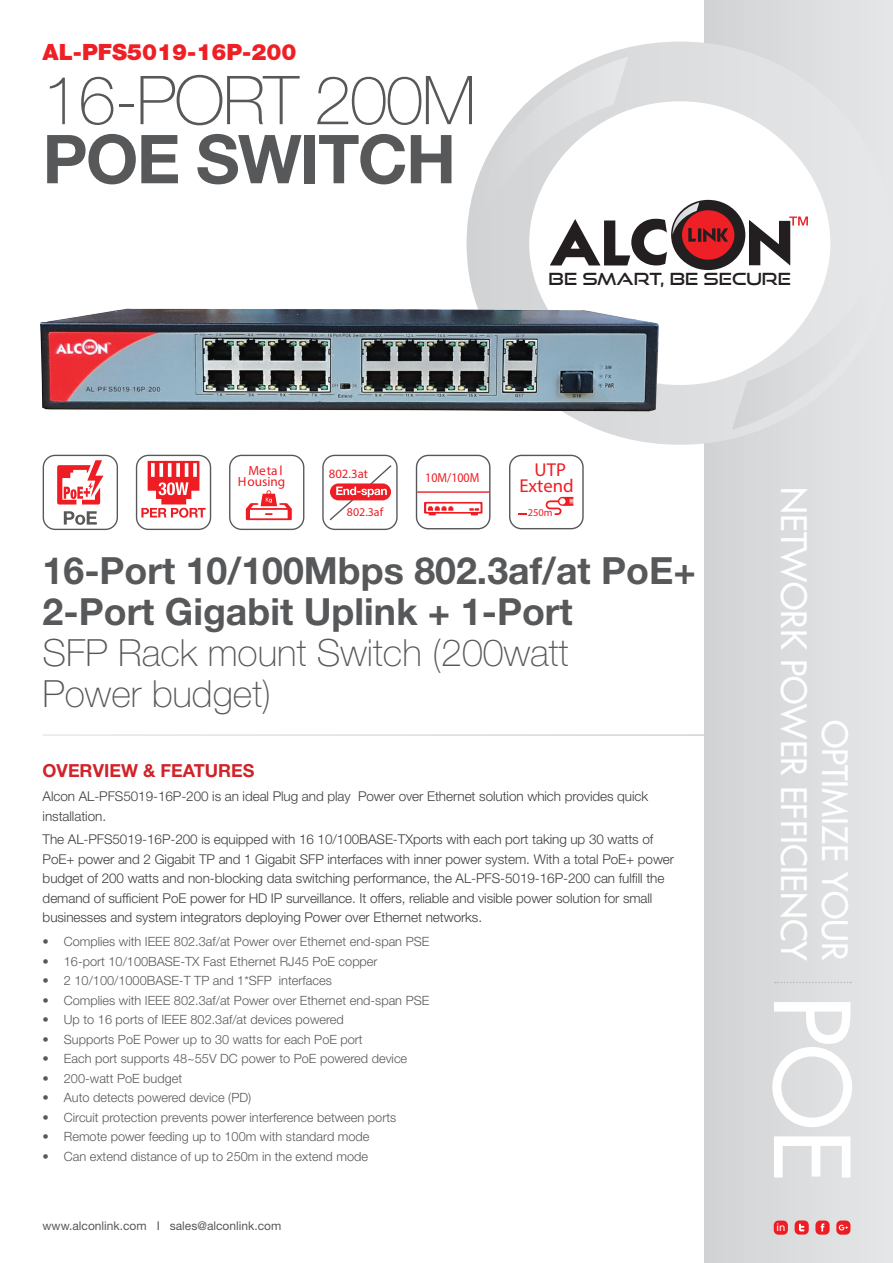
<style>
.page{position:relative;width:893px;height:1263px;background:#fff}
.page>*{position:absolute;margin:0;border:0;box-sizing:border-box;transform-origin:0 0}
.t1{font:500 101.55px "Futura Std";color:#fff}
.t2{font:100 67.5px "Helvetica Neue";letter-spacing:-.025em;color:#57585a}
.t3{font:700 67.5px "Helvetica Neue";letter-spacing:-.025em;color:#57585a}
.t4{font:700 37.5px/41.1px "Helvetica Neue";color:#57585a}
.t5{font:100 37.5px/41px "Helvetica Neue";color:#57585a}
.t6{font:500 34.05px/41.1px "Futura Std";color:#fff;text-align:right}
.t7{font:900 22.5px "Helvetica Neue";color:#ee2026}
.t8{font:18.75px/16.2px "Myriad Pro";color:#ee1d23;text-align:center}
.t9{font:700 18px "Helvetica Neue";color:#d1232a}
.t10{font:16.65px "Good Times Rg";color:#231f20;scale:1.05 1}
.t11{font:300 13.5px/19.5px "Helvetica Neue";letter-spacing:-.005em;color:#3e3e3f}
.t12{font:13.35px/11.6px "Myriad Pro";color:#ee1d23;text-align:center}
.t13{font:13.2px "Myriad Pro";color:#ee1d23;scale:.91 1}
.t14{font:300 12.75px "Helvetica Neue";color:#57585a}
.t15{font:12.75px "Myriad Pro";color:#ee1d23}
.t16{font:12px "Helvetica Neue";color:#57585a}
.t17{font:12px "Myriad Pro";color:#ee1d23}
.t18{font:11.4px "Myriad Pro";color:#fff}
.t19{font:10.5px "Myriad Pro";color:#ee1d23}
</style>
<div class="page">
<div style="left:704px;top:0;width:189px;height:1263px;background:#dddee0"></div>
<svg style="left:467px;top:42px;width:242px;height:403px"></svg>
<svg style="left:475px;top:57px;width:356px;height:373px"></svg>
<img style="left:40px;top:299px;width:619px;height:129px">
<svg style="left:775px;top:982px;width:76px;height:1px"></svg>
<div style="left:795px;top:1220px;width:14px;height:14px;background:#ee1d23;border-radius:5px"></div>
<svg style="left:799px;top:1224px;width:5px;height:7px"></svg>
<div style="left:815px;top:1220px;width:15px;height:14px;background:#ee1d23;border-radius:5px"></div>
<svg style="left:821px;top:1223px;width:3px;height:8px"></svg>
<div style="left:836px;top:1220px;width:14px;height:14px;background:#ee1d23;border-radius:5px"></div>
<svg style="left:839px;top:1225px;width:9px;height:5px"></svg>
<div style="left:774px;top:1220px;width:14px;height:15px;background:#ee1d23;border-radius:5px"></div>
<div style="left:136px;top:455px;width:75px;height:75px;border:1px solid #57585a;border-radius:12px"></div>
<svg style="left:141px;top:461px;width:65px;height:57px"></svg>
<div style="left:229px;top:455px;width:75px;height:75px;border:1px solid #57585a;border-radius:12px"></div>
<svg style="left:246px;top:490px;width:46px;height:30px"></svg>
<div style="left:43px;top:455px;width:75px;height:75px;border:1px solid #57585a;border-radius:12px"></div>
<svg style="left:57px;top:460px;width:46px;height:44px"></svg>
<svg style="left:64px;top:511px;width:33px;height:14px"></svg>
<div style="left:322px;top:455px;width:76px;height:75px;border:1px solid #57585a;border-radius:12px"></div>
<svg style="left:329px;top:465px;width:63px;height:56px"></svg>
<div style="left:509px;top:455px;width:75px;height:74px;border:1px solid #57585a;border-radius:12px"></div>
<svg style="left:545px;top:497px;width:28px;height:18px"></svg>
<svg style="left:518px;top:513px;width:9px;height:2px"></svg>
<div style="left:416px;top:455px;width:74px;height:74px;border:1px solid #57585a;border-radius:12px"></div>
<hr style="left:417px;top:491px;width:72px;height:2px;background:#ee2026">
<svg style="left:424px;top:501px;width:58px;height:14px"></svg>
<h3 class="t7" style="left:43px;top:38px;width:256px">AL-PFS5019-16P-200</h3>
<h2 class="t2" style="left:43px;top:62px;width:435px">16-Port 200m</h2>
<h2 class="t3" style="left:43px;top:117px;width:415px">POE SWITCH</h2>
<p class="t10" style="left:549px;top:269px;width:232px">BE SMART, BE SECURE</p>
<p class="t12" style="left:238px;top:464px;width:49px">Metal<br>Housing</p>
<p class="t15" style="left:329px;top:466px;width:41px">802.3at</p>
<p class="t17" style="left:347px;top:504px;width:38px">802.3af</p>
<p class="t13" style="left:425px;top:469px;width:61px">10M/100M</p>
<h3 class="t8" style="left:519px;top:461px;width:56px">UTP<br>Extend</h3>
<p class="t19" style="left:528px;top:506px;width:26px">250m</p>
<h3 class="t4" style="left:43px;top:549px;width:655px">16-PORT 10/100MBPS 802.3AF/AT POE+<br>2-PORT GIGABIT UPLINK + 1-PORT</h3>
<h3 class="t5" style="left:43px;top:632px;width:527px">SFP Rack mount Switch (200watt<br>Power budget)</h3>
<h3 class="t9" style="left:43px;top:760px;width:201px">OVERVIEW &amp; FEATURES</h3>
<p class="t11" style="left:43px;top:786px;width:607px">Alcon AL-PFS5019-16P-200 is an ideal Plug and play Power over Ethernet solution which provides quick installation.</p>
<p class="t11" style="left:43px;top:830px;width:633px">The AL-PFS5019-16P-200 is equipped with 16 10/100BASE-TXports with each port taking up 30 watts of PoE+ power and 2 Gigabit TP and 1 Gigabit SFP interfaces with inner power system. With a total PoE+ power budget of 200 watts and non-blocking data switching performance, the AL-PFS-5019-16P-200 can fulfill the demand of sufficient PoE power for HD IP surveillance. It offers, reliable and visible power solution for small businesses and system integrators deploying Power over Ethernet networks.</p>
<p class="t14" style="left:43px;top:934px;width:388px">• Complies with IEEE 802.3af/at Power over Ethernet end-span PSE</p>
<p class="t14" style="left:43px;top:953px;width:336px">• 16-port 10/100BASE-TX Fast Ethernet RJ45 PoE copper</p>
<p class="t14" style="left:43px;top:973px;width:291px">• 2 10/100/1000BASE-T TP and 1*SFP interfaces</p>
<p class="t14" style="left:43px;top:992px;width:388px">• Complies with IEEE 802.3af/at Power over Ethernet end-span PSE</p>
<p class="t14" style="left:43px;top:1012px;width:303px">• Up to 16 ports of IEEE 802.3af/at devices powered</p>
<p class="t14" style="left:43px;top:1031px;width:322px">• Supports PoE Power up to 30 watts for each PoE port</p>
<p class="t14" style="left:43px;top:1051px;width:366px">• Each port supports 48~55V DC power to PoE powered device</p>
<p class="t14" style="left:43px;top:1070px;width:141px">• 200-watt PoE budget</p>
<p class="t14" style="left:43px;top:1090px;width:210px">• Auto detects powered device (PD)</p>
<p class="t14" style="left:43px;top:1109px;width:355px">• Circuit protection prevents power interference between ports</p>
<p class="t14" style="left:43px;top:1129px;width:328px">• Remote power feeding up to 100m with standard mode</p>
<p class="t14" style="left:43px;top:1148px;width:327px">• Can extend distance of up to 250m in the extend mode</p>
<h3 class="t6" style="left:855px;top:487px;width:476px;rotate:90deg">Optimize your<br>Network Power Efficiency</h3>
<h1 class="t1" style="left:875px;top:995px;width:177px;rotate:90deg">PoE</h1>
<p class="t16" style="left:43px;top:1218px;width:240px">www.alconlink.com I sales@alconlink.com</p>
<p class="t18" style="left:776px;top:1220px;width:10px">in</p>
</div>
